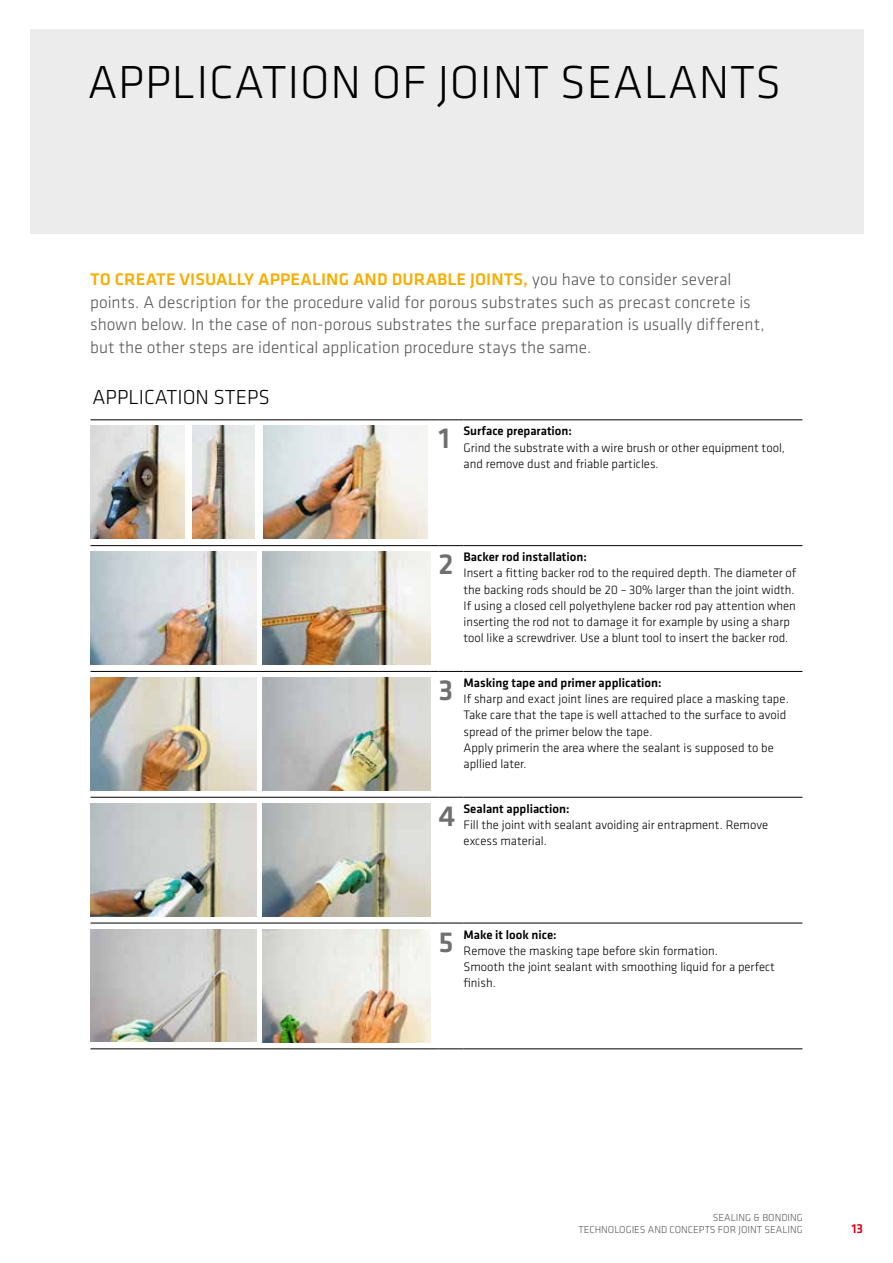
<style>
.page{position:relative;width:893px;height:1263px;background:#fff}
.page>*{position:absolute;margin:0;border:0;box-sizing:border-box;transform-origin:0 0}
.t1{font:300 48px "Klavika";letter-spacing:.015em;color:#000}
.t2{font:500 30px "Klavika";color:#6e6f70}
.t3{font:300 21px "Klavika";color:#000}
.t4{font:300 17.4px/22.6px "Klavika";color:#565757}
.t5{font:500 13.5px "Klavika";color:#e20015}
.t6{font:300 12.75px/16.2px "Klavika";color:#000}
.t7{font:500 12.75px "Klavika";color:#000}
.t8{font:300 10.5px/12.6px "Klavika";color:#565757;text-align:right}
.s1{font-weight:500;color:#f8ad00}
</style>
<div class="page">
<div style="left:30px;top:30px;width:833px;height:204px;background:#ececed"></div>
<hr style="left:91px;top:545px;width:339px;height:1px;background:#000">
<svg style="left:430px;top:545px;width:33px;height:1px"></svg>
<hr style="left:463px;top:545px;width:339px;height:1px;background:#000">
<hr style="left:91px;top:671px;width:339px;height:1px;background:#000">
<svg style="left:430px;top:671px;width:33px;height:1px"></svg>
<hr style="left:463px;top:671px;width:339px;height:1px;background:#000">
<hr style="left:91px;top:797px;width:339px;height:1px;background:#000">
<svg style="left:430px;top:797px;width:33px;height:1px"></svg>
<hr style="left:463px;top:797px;width:339px;height:1px;background:#000">
<hr style="left:91px;top:923px;width:339px;height:1px;background:#000">
<svg style="left:430px;top:923px;width:33px;height:1px"></svg>
<hr style="left:463px;top:923px;width:339px;height:1px;background:#000">
<hr style="left:91px;top:420px;width:339px;height:1px;background:#000">
<svg style="left:430px;top:420px;width:33px;height:1px"></svg>
<hr style="left:463px;top:420px;width:339px;height:1px;background:#000">
<hr style="left:91px;top:1048px;width:339px;height:1px;background:#000">
<svg style="left:430px;top:1048px;width:33px;height:1px"></svg>
<hr style="left:463px;top:1048px;width:339px;height:1px;background:#000">
<img style="left:263px;top:426px;width:165px;height:113px">
<img style="left:91px;top:426px;width:93px;height:113px">
<img style="left:193px;top:426px;width:62px;height:113px">
<img style="left:263px;top:552px;width:167px;height:113px">
<img style="left:91px;top:552px;width:165px;height:113px">
<img style="left:263px;top:677px;width:167px;height:113px">
<img style="left:91px;top:677px;width:165px;height:113px">
<img style="left:263px;top:803px;width:167px;height:113px">
<img style="left:91px;top:803px;width:165px;height:113px">
<img style="left:263px;top:929px;width:167px;height:113px">
<img style="left:91px;top:929px;width:165px;height:113px">
<h1 class="t1" style="left:88px;top:53px;width:695px">APPLICATION OF JOINT SEALANTS</h1>
<p class="t4" style="left:90px;top:268px;width:676px"><span class="s1">TO CREATE VISUALLY APPEALING AND DURABLE JOINTS,</span> you have to consider several points. A description for the procedure valid for porous substrates such as precast concrete is shown below. In the case of non-porous substrates the surface preparation is usually different, but the other steps are identical application procedure stays the same.</p>
<h3 class="t3" style="left:93px;top:384px;width:179px">APPLICATION STEPS</h3>
<h2 class="t2" style="left:439px;top:418px;width:13px">1</h2>
<p class="t7" style="left:463px;top:422px;width:110px">Surface preparation:</p>
<p class="t6" style="left:463px;top:439px;width:323px">Grind the substrate with a wire brush or other equipment tool, and remove dust and friable particles.</p>
<h2 class="t2" style="left:439px;top:544px;width:17px">2</h2>
<p class="t7" style="left:463px;top:548px;width:125px">Backer rod installation:</p>
<p class="t6" style="left:463px;top:565px;width:335px">Insert a fitting backer rod to the required depth. The diameter of the backing rods should be 20 –30% larger than the joint width.<br>If using a closed cell polyethylene backer rod pay attention when inserting the rod not to damage it for example by using a sharp tool like a screwdriver. Use a blunt tool to insert the backer rod.</p>
<h2 class="t2" style="left:439px;top:670px;width:16px">3</h2>
<p class="t7" style="left:463px;top:674px;width:200px">Masking tape and primer application:</p>
<p class="t6" style="left:463px;top:691px;width:327px">If sharp and exact joint lines are required place a masking tape.<br>Take care that the tape is well attached to the surface to avoid spread of the primer below the tape.<br>Apply primerin the area where the sealant is supposed to be apllied later.</p>
<h2 class="t2" style="left:439px;top:795px;width:18px">4</h2>
<p class="t7" style="left:463px;top:800px;width:108px">Sealant appliaction:</p>
<p class="t6" style="left:463px;top:816px;width:306px">Fill the joint with sealant avoiding air entrapment. Remove excess material.</p>
<h2 class="t2" style="left:439px;top:921px;width:17px">5</h2>
<p class="t7" style="left:463px;top:926px;width:95px">Make it look nice:</p>
<p class="t6" style="left:463px;top:942px;width:313px">Remove the masking tape before skin formation.<br>Smooth the joint sealant with smoothing liquid for a perfect finish.</p>
<p class="t8" style="left:578px;top:1211px;width:226px">SEALING &amp; BONDING<br>TECHNOLOGIES AND CONCEPTS FOR JOINT SEALING</p>
<p class="t5" style="left:851px;top:1219px;width:13px">13</p>
</div>
